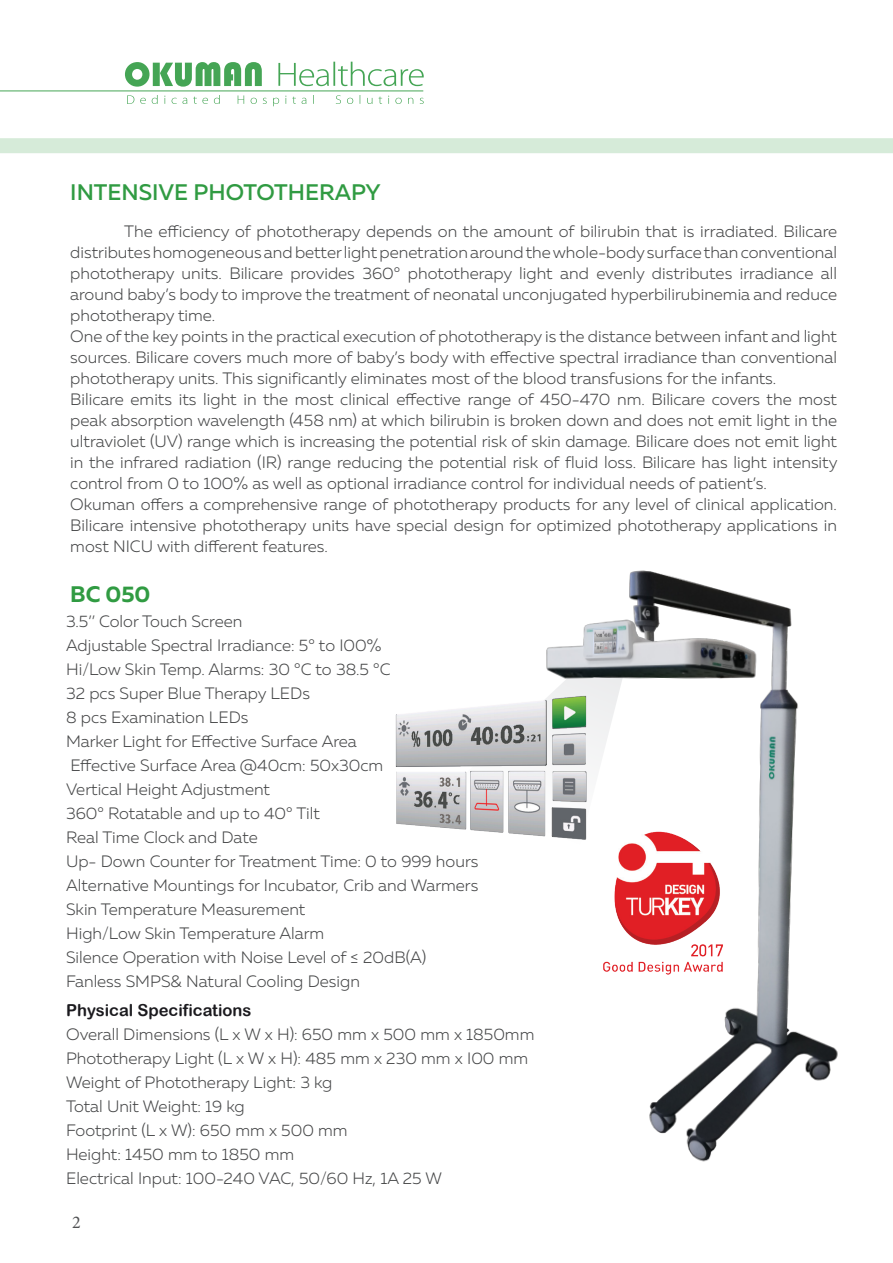
<style>
.page{position:relative;width:893px;height:1263px;background:#fff}
.page>*{position:absolute;margin:0;border:0;box-sizing:border-box;transform-origin:0 0}
.t1{font:500 22.5px "Muller";color:#309b42}
.t2{font:700 22.5px "Muller";color:#309b42}
.t3{font:18px "Minion Pro";color:#505153}
.t4{font:300 16.5px/21px "Muller";color:#454647;text-align:justify}
.t5{font:16.5px "Arial Rounded MT Bold";color:#1b1a1e}
</style>
<div class="page">
<img style="left:395px;top:702px;width:139px;height:134px">
<img style="left:534px;top:570px;width:304px;height:592px">
<img style="left:596px;top:823px;width:134px;height:161px">
<div style="left:0;top:138px;width:893px;height:15px;background:#d6ebd9"></div>
<svg style="left:125px;top:62px;width:299px;height:44px"></svg>
<hr style="left:0;top:91px;width:423px;height:1px;background:#309b42">
<p class="t1" style="left:70px;top:178px;width:312px">INTENSIVE PHOTOTHERAPY</p>
<p class="t4" style="left:70px;top:220px;width:768px;text-indent:54px">The efficiency of phototherapy depends on the amount of bilirubin that is irradiated. Bilicare distributes homogeneous and better light penetration around the whole-body surface than conventional phototherapy units. Bilicare provides 360° phototherapy light and evenly distributes irradiance all around baby’s body to improve the treatment of neonatal unconjugated hyperbilirubinemia and reduce phototherapy time.</p>
<p class="t4" style="left:70px;top:325px;width:768px">One of the key points in the practical execution of phototherapy is the distance between infant and light sources. Bilicare covers much more of baby’s body with effective spectral irradiance than conventional phototherapy units. This significantly eliminates most of the blood transfusions for the infants.</p>
<p class="t4" style="left:70px;top:388px;width:769px">Bilicare emits its light in the most clinical effective range of 450-470 nm. Bilicare covers the most peak absorption wavelength (458 nm) at which bilirubin is broken down and does not emit light in the ultraviolet (UV) range which is increasing the potential risk of skin damage. Bilicare does not emit light in the infrared radiation (IR) range reducing the potential risk of fluid loss. Bilicare has light intensity control from 0 to 100% as well as optional irradiance control for individual needs of patient’s.</p>
<p class="t4" style="left:70px;top:493px;width:768px">Okuman offers a comprehensive range of phototherapy products for any level of clinical application.<br>Bilicare intensive phototherapy units have special design for optimized phototherapy applications in most NICU with different features.</p>
<p class="t2" style="left:70px;top:580px;width:82px">BC 050</p>
<p class="t4" style="left:66px;top:611px;width:178px">3.5’’ Color Touch Screen</p>
<p class="t4" style="left:66px;top:635px;width:317px">Adjustable Spectral Irradiance: 5° to I00%</p>
<p class="t4" style="left:66px;top:659px;width:326px">Hi/Low Skin Temp. Alarms: 30 °C to 38.5 °C</p>
<p class="t4" style="left:66px;top:683px;width:245px">32 pcs Super Blue Therapy LEDs</p>
<p class="t4" style="left:66px;top:707px;width:184px">8 pcs Examination LEDs</p>
<p class="t4" style="left:66px;top:731px;width:292px">Marker Light for Effective Surface Area</p>
<p class="t4" style="left:70px;top:755px;width:314px">Effective Surface Area @40cm: 50x30cm</p>
<p class="t4" style="left:66px;top:779px;width:205px">Vertical Height Adjustment</p>
<p class="t4" style="left:66px;top:803px;width:255px">360° Rotatable and up to 40° Tilt</p>
<p class="t4" style="left:66px;top:827px;width:193px">Real Time Clock and Date</p>
<p class="t4" style="left:66px;top:851px;width:414px">Up- Down Counter for Treatment Time: 0 to 999 hours</p>
<p class="t4" style="left:66px;top:875px;width:414px">Alternative Mountings for Incubator, Crib and Warmers</p>
<p class="t4" style="left:66px;top:899px;width:241px">Skin Temperature Measurement</p>
<p class="t4" style="left:66px;top:923px;width:260px">High/Low Skin Temperature Alarm</p>
<p class="t4" style="left:66px;top:947px;width:362px">Silence Operation with Noise Level of ≤ 20dB(A)</p>
<p class="t4" style="left:66px;top:971px;width:295px">Fanless SMPS&amp; Natural Cooling Design</p>
<p class="t5" style="left:66px;top:1000px;width:187px">Physical Specifications</p>
<p class="t4" style="left:66px;top:1023px;width:470px">Overall Dimensions (L x W x H): 650 mm x 500 mm x 1850mm</p>
<p class="t4" style="left:66px;top:1047px;width:464px">Phototherapy Light (L x W x H): 485 mm x 230 mm x I00 mm</p>
<p class="t4" style="left:66px;top:1071px;width:268px">Weight of Phototherapy Light: 3 kg</p>
<p class="t4" style="left:66px;top:1095px;width:180px">Total Unit Weight: 19 kg</p>
<p class="t4" style="left:66px;top:1119px;width:283px">Footprint (L x W): 650 mm x 500 mm</p>
<p class="t4" style="left:66px;top:1143px;width:230px">Height: 1450 mm to 1850 mm</p>
<p class="t4" style="left:66px;top:1167px;width:377px">Electrical Input: 100-240 VAC, 50/60 Hz, 1A 25 W</p>
<p class="t3" style="left:72px;top:1210px;width:10px">2</p>
</div>
